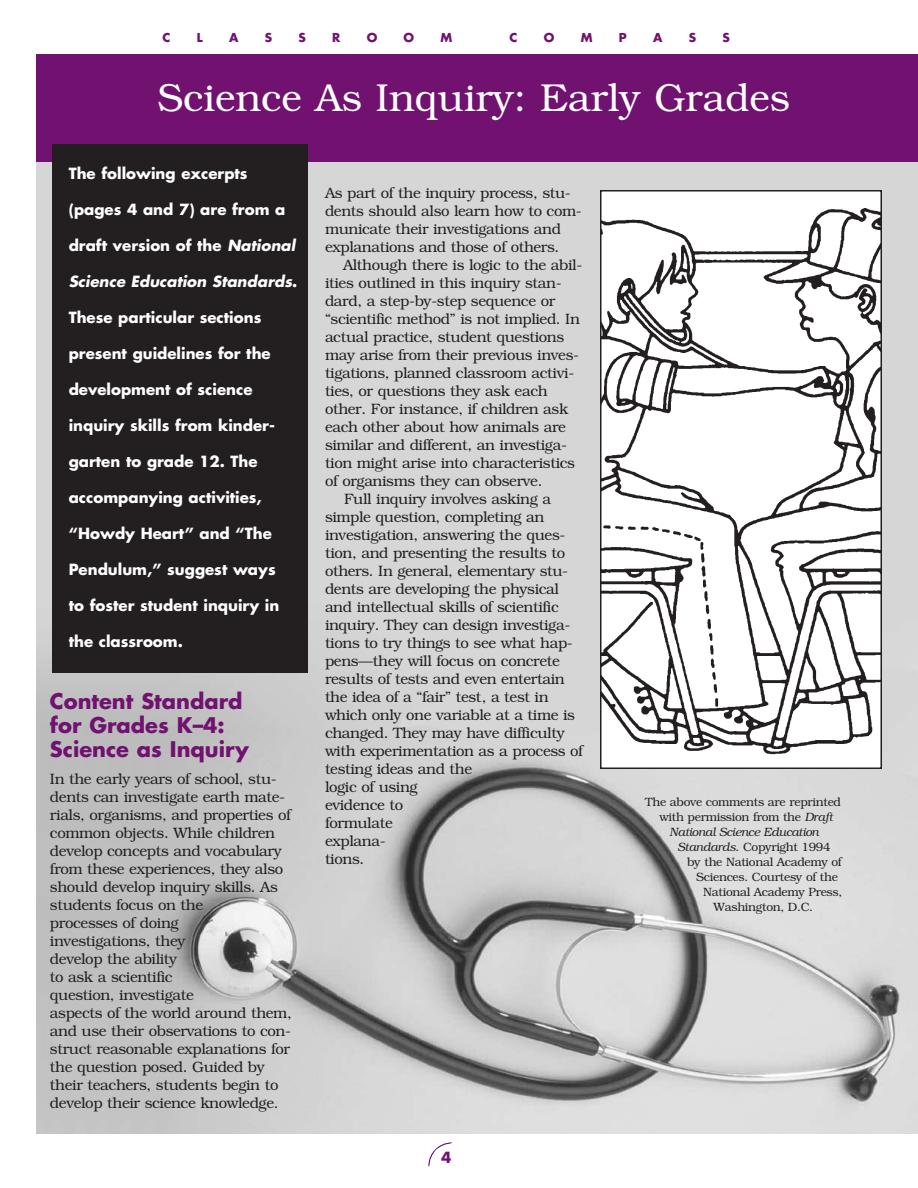
<style>
.page{position:relative;width:918px;height:1188px;background:#fff}
.page>*{position:absolute;margin:0;border:0;box-sizing:border-box;transform-origin:0 0}
.t1{font:300 39px "Bookman";color:#fff}
.t2{font:700 21px/24px "Futura";color:#711271}
.t3{font:300 15px/18px "Bookman";letter-spacing:-.025em;color:#231f20}
.t4{font:700 15px "Futura";color:#fff}
.t5{font:italic 700 15px "Futura";color:#fff}
.t6{font:700 15px "Futura";color:#711271}
.t7{font:300 12px "Bookman";letter-spacing:-.025em;color:#231f20}
.t8{font:italic 300 12px "Bookman";letter-spacing:-.025em;color:#231f20}
.t9{font:700 12px "Futura";color:#711271}
.s1{font-style:italic}
.s2{font-style:normal}
</style>
<div class="page">
<svg style="left:428px;top:1142px;width:24px;height:25px"></svg>
<img style="left:36px;top:162px;width:882px;height:972px">
<div style="left:36px;top:55px;width:882px;height:107px;background:#711271"></div>
<div style="left:52px;top:144px;width:256px;height:529px;background:#231f20"></div>
<img style="left:603px;top:193px;width:276px;height:572px">
<div style="left:600px;top:190px;width:282px;height:579px;border:2px solid #231f20"></div>
<p class="t9" style="left:162px;top:32px;width:9px">C</p>
<p class="t9" style="left:197px;top:32px;width:7px">L</p>
<p class="t9" style="left:229px;top:32px;width:11px">A</p>
<p class="t9" style="left:265px;top:32px;width:9px">S</p>
<p class="t9" style="left:298px;top:32px;width:9px">S</p>
<p class="t9" style="left:332px;top:32px;width:10px">R</p>
<p class="t9" style="left:367px;top:32px;width:12px">O</p>
<p class="t9" style="left:404px;top:32px;width:12px">O</p>
<p class="t9" style="left:441px;top:32px;width:13px">M</p>
<p class="t9" style="left:510px;top:32px;width:9px">C</p>
<p class="t9" style="left:544px;top:32px;width:12px">O</p>
<p class="t9" style="left:581px;top:32px;width:13px">M</p>
<p class="t9" style="left:619px;top:32px;width:9px">P</p>
<p class="t9" style="left:653px;top:32px;width:11px">A</p>
<p class="t9" style="left:689px;top:32px;width:9px">S</p>
<p class="t9" style="left:723px;top:32px;width:9px">S</p>
<h1 class="t1" style="left:157px;top:75px;width:634px">Science As Inquiry: Early Grades</h1>
<p class="t4" style="left:69px;top:167px;width:180px">The following excerpts</p>
<p class="t4" style="left:69px;top:203px;width:218px">(pages 4 and 7) are from a</p>
<p class="t4" style="left:69px;top:239px;width:228px">draft version of the <span class="s1">National</span></p>
<p class="t5" style="left:69px;top:275px;width:230px">Science Education Standards<span class="s2">.</span></p>
<p class="t4" style="left:69px;top:311px;width:194px">These particular sections</p>
<p class="t4" style="left:69px;top:347px;width:204px">present guidelines for the</p>
<p class="t4" style="left:69px;top:383px;width:185px">development of science</p>
<p class="t4" style="left:69px;top:419px;width:208px">inquiry skills from kinder-</p>
<p class="t4" style="left:69px;top:455px;width:190px">garten to grade 12. The</p>
<p class="t4" style="left:69px;top:491px;width:195px">accompanying activities,</p>
<p class="t4" style="left:69px;top:527px;width:205px">“Howdy Heart” and “The</p>
<p class="t4" style="left:69px;top:563px;width:208px">Pendulum,” suggest ways</p>
<p class="t4" style="left:69px;top:599px;width:212px">to foster student inquiry in</p>
<p class="t4" style="left:69px;top:635px;width:116px">the classroom.</p>
<h2 class="t2" style="left:50px;top:691px;width:200px">Content Standard for Grades K–4:<br>Science as Inquiry</h2>
<p class="t3" style="left:50px;top:770px;width:243px">In the early years of school, stu&shy;dents can investigate earth mate&shy;rials, organisms, and properties of common objects. While children develop concepts and vocabulary from these experiences, they also should develop inquiry skills. As students focus on the<br>processes of doing<br>investigations, they<br>develop the ability<br>to ask a scientific<br>question, investigate<br>aspects of the world around them, and use their observations to con&shy;struct reasonable explanations for the question posed. Guided by their teachers, students begin to develop their science knowledge.</p>
<p class="t3" style="left:325px;top:183px;width:258px">As part of the inquiry process, stu&shy;dents should also learn how to com&shy;municate their investigations and explanations and those of others.</p>
<p class="t3" style="left:343px;top:255px;width:241px">Although there is logic to the abil-</p>
<p class="t3" style="left:325px;top:273px;width:238px">ities outlined in this inquiry stan-</p>
<p class="t3" style="left:325px;top:291px;width:232px">dard, a step-by-step sequence or</p>
<p class="t3" style="left:325px;top:309px;width:256px">“scientific method” is not implied. In</p>
<p class="t3" style="left:325px;top:327px;width:241px">actual practice, student questions</p>
<p class="t3" style="left:325px;top:345px;width:256px">may arise from their previous inves-</p>
<p class="t3" style="left:325px;top:363px;width:251px">tigations, planned classroom activi-</p>
<p class="t3" style="left:325px;top:381px;width:224px">ties, or questions they ask each</p>
<p class="t3" style="left:325px;top:399px;width:245px">other. For instance, if children ask</p>
<p class="t3" style="left:325px;top:417px;width:243px">each other about how animals are</p>
<p class="t3" style="left:325px;top:435px;width:243px">similar and different, an investiga-</p>
<p class="t3" style="left:325px;top:453px;width:252px">tion might arise into characteristics</p>
<p class="t3" style="left:325px;top:471px;width:219px">of organisms they can observe.</p>
<p class="t3" style="left:344px;top:489px;width:209px">Full inquiry involves asking a</p>
<p class="t3" style="left:325px;top:507px;width:221px">simple question, completing an</p>
<p class="t3" style="left:325px;top:525px;width:242px">investigation, answering the ques-</p>
<p class="t3" style="left:325px;top:543px;width:242px">tion, and presenting the results to</p>
<p class="t3" style="left:325px;top:561px;width:245px">others. In general, elementary stu-</p>
<p class="t3" style="left:325px;top:579px;width:236px">dents are developing the physical</p>
<p class="t3" style="left:325px;top:597px;width:235px">and intellectual skills of scientific</p>
<p class="t3" style="left:325px;top:615px;width:247px">inquiry. They can design investiga-</p>
<p class="t3" style="left:325px;top:633px;width:249px">tions to try things to see what hap-</p>
<p class="t3" style="left:325px;top:651px;width:237px">pens—they will focus on concrete</p>
<p class="t3" style="left:325px;top:669px;width:241px">results of tests and even entertain</p>
<p class="t3" style="left:325px;top:687px;width:225px">the idea of a “fair” test, a test in</p>
<p class="t3" style="left:325px;top:705px;width:252px">which only one variable at a time is</p>
<p class="t3" style="left:325px;top:723px;width:241px">changed. They may have difficulty</p>
<p class="t3" style="left:325px;top:741px;width:260px">with experimentation as a process of</p>
<p class="t3" style="left:325px;top:759px;width:149px">testing ideas and the</p>
<p class="t3" style="left:325px;top:777px;width:94px">logic of using</p>
<p class="t3" style="left:325px;top:795px;width:80px">evidence to</p>
<p class="t3" style="left:325px;top:813px;width:69px">formulate</p>
<p class="t3" style="left:325px;top:831px;width:62px">explana-</p>
<p class="t3" style="left:325px;top:849px;width:41px">tions.</p>
<p class="t6" style="left:441px;top:1150px;width:12px">4</p>
<p class="t7" style="left:645px;top:795px;width:197px">The above comments are reprinted</p>
<p class="t7" style="left:659px;top:810px;width:175px">with permission from the <span class="s1">Draft</span></p>
<p class="t8" style="left:670px;top:825px;width:151px">National Science Education</p>
<p class="t7" style="left:678px;top:840px;width:154px"><span class="s1">Standards</span>. Copyright 1994</p>
<p class="t7" style="left:687px;top:855px;width:156px">by the National Academy of</p>
<p class="t7" style="left:696px;top:870px;width:143px">Sciences. Courtesy of the</p>
<p class="t7" style="left:703px;top:885px;width:141px">National Academy Press,</p>
<p class="t7" style="left:714px;top:900px;width:101px">Washington, D.C.</p>
</div>
